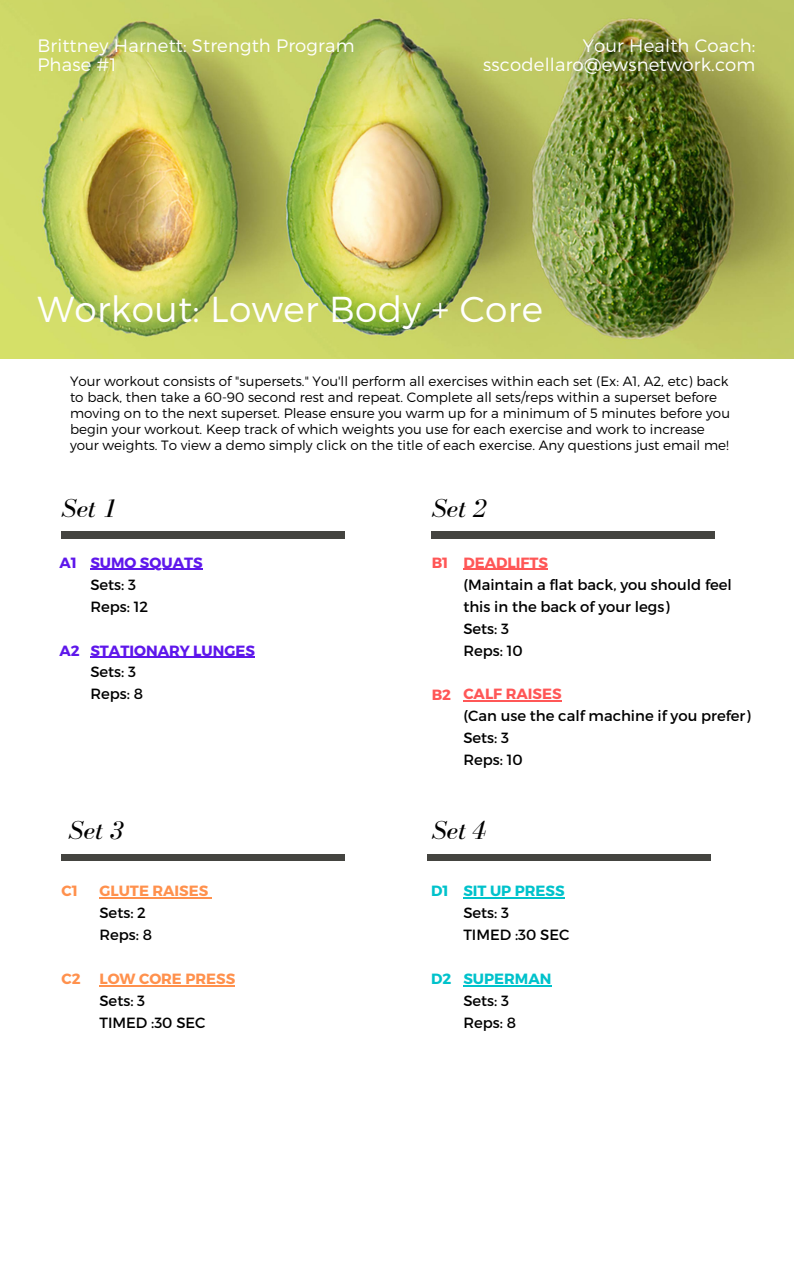
<style>
.page{position:relative;width:794px;height:1266px;background:#fff}
.page>*{position:absolute;margin:0;border:0;box-sizing:border-box;transform-origin:0 0}
.t1{font:300 36px "Montserrat";letter-spacing:.01em;color:#fff}
.t2{font:italic 26.47px "Bodoni FLF";color:#000}
.t3{font:300 18px/18.6px "Montserrat";letter-spacing:.01em;color:#fff}
.t4{font:14.77px/22px "Montserrat";color:#000}
.t5{font:700 14.77px "Montserrat";color:#5e17eb}
.t6{font:700 14.77px "Montserrat";color:#ff914d}
.t7{font:700 14.77px "Montserrat";color:#ff5757}
.t8{font:700 14.77px "Montserrat";color:#00c2cb}
.t9{font:300 13.5px/16px "Montserrat";color:#000}
</style>
<div class="page">
<div style="left:61px;top:532px;width:283px;height:6px;background:#444440"></div>
<img style="left:0;top:0;width:793px;height:358px">
<div style="left:61px;top:854px;width:283px;height:6px;background:#444440"></div>
<div style="left:427px;top:854px;width:283px;height:6px;background:#444440"></div>
<hr style="left:99px;top:897px;width:109px;height:1px;background:#ff914d">
<hr style="left:99px;top:985px;width:136px;height:1px;background:#ff914d">
<div style="left:431px;top:532px;width:283px;height:6px;background:#444440"></div>
<hr style="left:90px;top:569px;width:112px;height:1px;background:#5e17eb">
<hr style="left:90px;top:656px;width:165px;height:2px;background:#5e17eb">
<hr style="left:463px;top:569px;width:84px;height:1px;background:#ff5757">
<hr style="left:463px;top:700px;width:98px;height:1px;background:#ff5757">
<hr style="left:463px;top:897px;width:101px;height:1px;background:#00c2cb">
<hr style="left:463px;top:985px;width:88px;height:1px;background:#00c2cb">
<h3 class="t3" style="left:37px;top:35px;width:318px">Brittney Harnett: Strength Program<br>Phase #1</h3>
<h3 class="t3" style="left:483px;top:35px;width:273px;text-align:right">Your Health Coach: sscodellaro@ewsnetwork.com</h3>
<h1 class="t1" style="left:37px;top:286px;width:506px">Workout: Lower Body + Core</h1>
<p class="t9" style="left:70px;top:373px;width:661px">Your workout consists of "supersets." You'll perform all exercises within each set (Ex: A1, A2, etc) back to back, then take a 60-90 second rest and repeat. Complete all sets/reps within a superset before moving on to the next superset. Please ensure you warm up for a minimum of 5 minutes before you begin your workout. Keep track of which weights you use for each exercise and work to increase your weights. To view a demo simply click on the title of each exercise. Any questions just email me!</p>
<h2 class="t2" style="left:61px;top:493px;width:56px">Set 1</h2>
<h2 class="t2" style="left:431px;top:493px;width:56px">Set 2</h2>
<p class="t5" style="left:59px;top:553px;width:19px">A1</p>
<p class="t5" style="left:59px;top:640px;width:22px">A2</p>
<p class="t5" style="left:90px;top:553px;width:114px">SUMO SQUATS</p>
<p class="t4" style="left:90px;top:573px;width:59px">Sets: 3<br>Reps: 12</p>
<p class="t5" style="left:90px;top:640px;width:166px">STATIONARY LUNGES</p>
<p class="t4" style="left:90px;top:660px;width:54px">Sets: 3<br>Reps: 8</p>
<p class="t7" style="left:431px;top:553px;width:18px">B1</p>
<p class="t7" style="left:431px;top:685px;width:21px">B2</p>
<p class="t7" style="left:463px;top:553px;width:86px">DEADLIFTS</p>
<p class="t4" style="left:463px;top:573px;width:270px">(Maintain a flat back, you should feel this in the back of your legs)<br>Sets: 3<br>Reps: 10</p>
<p class="t7" style="left:463px;top:684px;width:100px">CALF RAISES</p>
<p class="t4" style="left:463px;top:704px;width:288px">(Can use the calf machine if you prefer)<br>Sets: 3<br>Reps: 10</p>
<h2 class="t2" style="left:69px;top:816px;width:56px">Set 3</h2>
<h2 class="t2" style="left:431px;top:816px;width:56px">Set 4</h2>
<p class="t6" style="left:61px;top:881px;width:18px">C1</p>
<p class="t6" style="left:61px;top:969px;width:21px">C2</p>
<p class="t6" style="left:99px;top:881px;width:110px">GLUTE RAISES</p>
<p class="t4" style="left:99px;top:901px;width:54px">Sets: 2<br>Reps: 8</p>
<p class="t6" style="left:99px;top:969px;width:137px">LOW CORE PRESS</p>
<p class="t4" style="left:99px;top:989px;width:108px">Sets: 3<br>TIMED :30 SEC</p>
<p class="t8" style="left:431px;top:881px;width:19px">D1</p>
<p class="t8" style="left:431px;top:969px;width:22px">D2</p>
<p class="t8" style="left:463px;top:881px;width:103px">SIT UP PRESS</p>
<p class="t4" style="left:463px;top:901px;width:108px">Sets: 3<br>TIMED :30 SEC</p>
<p class="t8" style="left:463px;top:969px;width:89px">SUPERMAN</p>
<p class="t4" style="left:463px;top:989px;width:54px">Sets: 3<br>Reps: 8</p>
</div>
